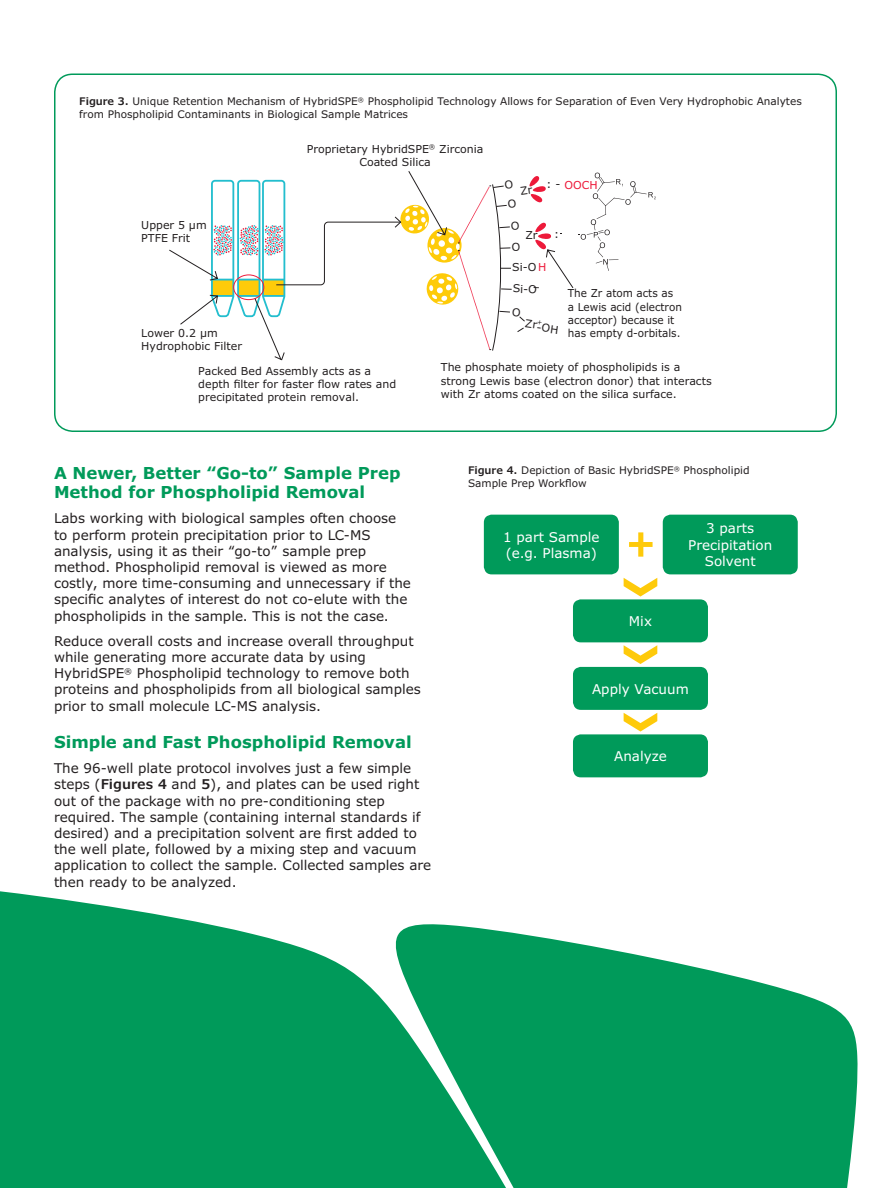
<style>
.page{position:relative;width:891px;height:1188px;background:#fff}
.page>*{position:absolute;margin:0;border:0;box-sizing:border-box;transform-origin:0 0}
.Section_Head_11_13{font:700 16.5px/19.5px "Verdana Pro";color:#009a5a}
.Body_Copy_9_11{font:13.5px/16.2px "Verdana Pro";color:#231f20}
.Body_Copy_9_11-2{font:13.5px/16.2px "Verdana Pro";color:#fff}
.t1{font:10.95px/13.2px "Verdana Pro";color:#231f20}
.t2{font:10.95px/13.2px "Verdana Pro";color:#231f20;scale:.95 1}
.t3{font:10.95px "Verdana Pro";color:#ed1a3a}
.Caption_7_9{font:10.5px/12.6px "Verdana Pro";color:#231f20}
.s1{font-weight:600}
.s2{color:#231f20}
.s3{color:#ed1a3a}
</style>
<div class="page">
<div style="left:54px;top:74px;width:783px;height:358px;border:2px solid #009a5a;border-radius:18px"></div>
<div style="left:484px;top:515px;width:135px;height:59px;background:#009a5a;border-radius:8px"></div>
<div style="left:663px;top:515px;width:135px;height:59px;background:#009a5a;border-radius:8px"></div>
<svg style="left:624px;top:578px;width:33px;height:19px"></svg>
<div style="left:573px;top:599px;width:135px;height:43px;background:#009a5a;border-radius:8px"></div>
<svg style="left:624px;top:645px;width:33px;height:19px"></svg>
<div style="left:573px;top:667px;width:135px;height:43px;background:#009a5a;border-radius:8px"></div>
<svg style="left:624px;top:713px;width:33px;height:19px"></svg>
<div style="left:573px;top:734px;width:135px;height:43px;background:#009a5a;border-radius:8px"></div>
<svg style="left:629px;top:532px;width:24px;height:25px"></svg>
<svg style="left:0;top:891px;width:381px;height:297px;background:#1ea56d"></svg>
<svg style="left:381px;top:924px;width:477px;height:264px;fill:#009a5a"></svg>
<svg style="left:169px;top:171px;width:487px;height:189px"></svg>
<p class="Caption_7_9" style="left:79px;top:95px;width:724px"><span class="s1">Figure 3.</span> Unique Retention Mechanism of HybridSPE<sup>®</sup> Phospholipid Technology Allows for Separation of Even Very Hydrophobic Analytes from Phospholipid Contaminants in Biological Sample Matrices</p>
<p class="t1" style="left:141px;top:218px;width:67px">Upper 5 µm<br>PTFE Frit</p>
<p class="t1" style="left:307px;top:142px;width:178px;text-align:center">Proprietary HybridSPE<sup>®</sup> Zirconia<br>Coated Silica</p>
<p class="t3" style="left:547px;top:178px;width:53px"><span class="s2">: -</span> OOCH</p>
<p class="t1" style="left:525px;top:229px;width:14px">Zr</p>
<p class="t1" style="left:554px;top:227px;width:6px">:</p>
<p class="t1" style="left:512px;top:261px;width:36px">Si-O<span class="s3">H</span></p>
<p class="t1" style="left:513px;top:282px;width:28px;rotate:2deg">Si-O–</p>
<p class="t2" style="left:568px;top:287px;width:122px">The Zr atom acts as a Lewis acid (electron acceptor) because it has empty d-orbitals.</p>
<p class="t1" style="left:141px;top:326px;width:102px">Lower 0.2 µm<br>Hydrophobic Filter</p>
<p class="t1" style="left:198px;top:365px;width:199px">Packed Bed Assembly acts as a depth filter for faster flow rates and precipitated protein removal.</p>
<p class="t1" style="left:441px;top:361px;width:272px">The phosphate moiety of phospholipids is a strong Lewis base (electron donor) that interacts with Zr atoms coated on the silica surface.</p>
<p class="Section_Head_11_13" style="left:54px;top:463px;width:348px">A Newer, Better “Go-to” Sample Prep<br>Method for Phospholipid Removal</p>
<p class="Body_Copy_9_11" style="left:54px;top:511px;width:358px">Labs working with biological samples often choose to perform protein precipitation prior to LC-MS analysis, using it as their “go-to” sample prep method. Phospholipid removal is viewed as more costly, more time-consuming and unnecessary if the specific analytes of interest do not co-elute with the phospholipids in the sample. This is not the case.</p>
<p class="Body_Copy_9_11" style="left:54px;top:633px;width:368px">Reduce overall costs and increase overall throughput while generating more accurate data by using HybridSPE<sup>®</sup> Phospholipid technology to remove both proteins and phospholipids from all biological samples prior to small molecule LC-MS analysis.</p>
<p class="Section_Head_11_13" style="left:54px;top:732px;width:359px">Simple and Fast Phospholipid Removal</p>
<p class="Body_Copy_9_11" style="left:54px;top:760px;width:379px">The 96-well plate protocol involves just a few simple steps (<span class="s1">Figures 4</span> and <span class="s1">5</span>), and plates can be used right out of the package with no pre-conditioning step required. The sample (containing internal standards if desired) and a precipitation solvent are first added to the well plate, followed by a mixing step and vacuum application to collect the sample. Collected samples are then ready to be analyzed.</p>
<p class="Caption_7_9" style="left:468px;top:464px;width:283px"><span class="s1">Figure 4.</span> Depiction of Basic HybridSPE<sup>®</sup> Phospholipid<br>Sample Prep Workflow</p>
<p class="Body_Copy_9_11-2" style="left:503px;top:529px;width:98px">1 part Sample (e.g. Plasma)</p>
<p class="Body_Copy_9_11-2" style="left:688px;top:521px;width:85px;text-align:center">3 parts<br>Precipitation<br>Solvent</p>
<p class="Body_Copy_9_11-2" style="left:629px;top:613px;width:25px">Mix</p>
<p class="Body_Copy_9_11-2" style="left:592px;top:681px;width:98px">Apply Vacuum</p>
<p class="Body_Copy_9_11-2" style="left:614px;top:748px;width:54px">Analyze</p>
</div>
